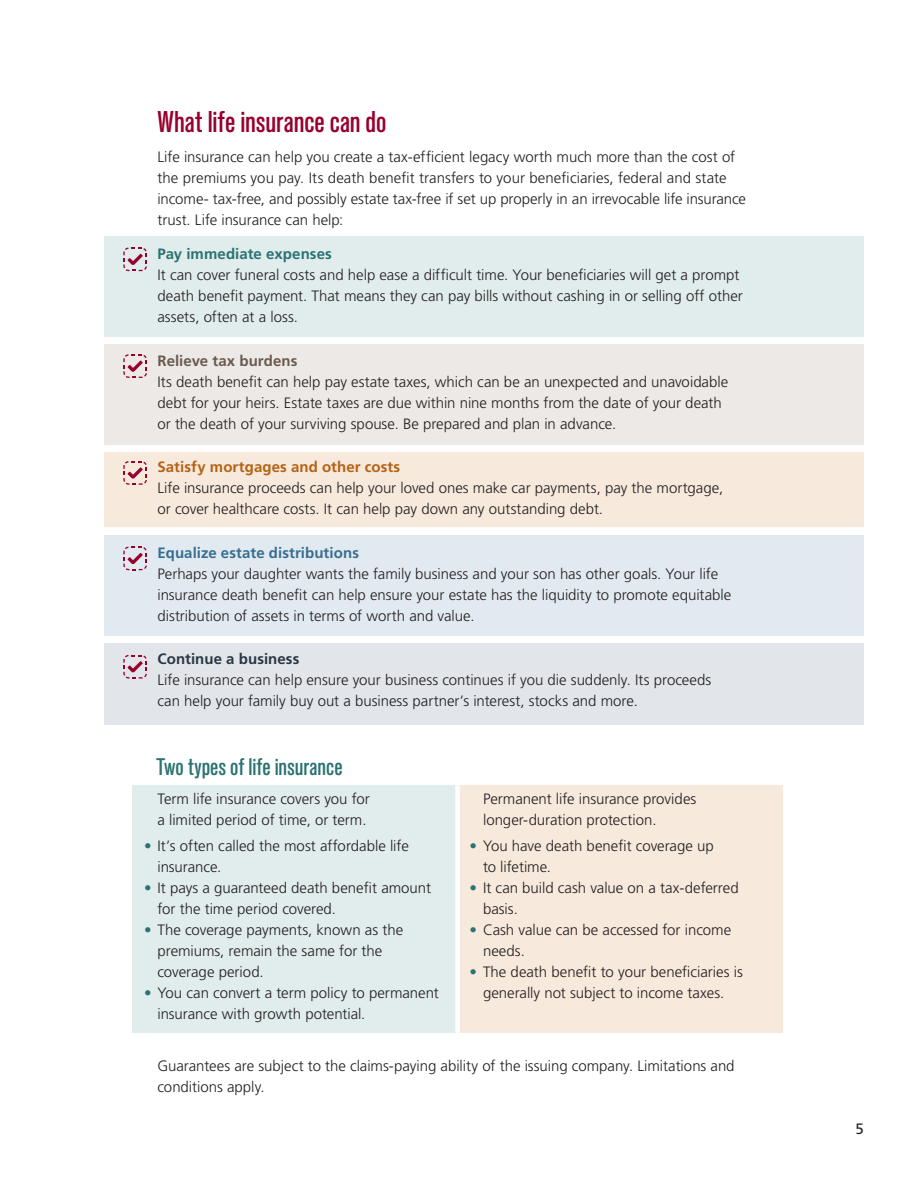
<style>
.page{position:relative;width:918px;height:1188px;background:#fff}
.page>*{position:absolute;margin:0;border:0;box-sizing:border-box;transform-origin:0 0}
.t1{font:500 condensed 30px "Standard CT";letter-spacing:-.005em;color:#98012d}
.t2{font:500 condensed 24px "Standard CT";color:#2b7272}
.t3{font:300 15px/21px "Frutiger LT Std";color:#231f20}
.t4{font:700 15px "Frutiger LT Std";letter-spacing:.005em;color:#b46214}
.t5{font:700 15px "Frutiger LT Std";letter-spacing:.005em;color:#386e8f}
.t6{font:700 15px "Frutiger LT Std";letter-spacing:.005em;color:#2b7272}
.t7{font:700 15px "Frutiger LT Std";letter-spacing:.005em;color:#6a5a4e}
.t8{font:700 15px "Frutiger LT Std";letter-spacing:.005em;color:#293744}
.t9{font:15px "Frutiger LT Std";color:#231f20}
.s1{color:#2b7272}
</style>
<div class="page">
<div style="left:104px;top:643px;width:760px;height:82px;background:#e2e5ea"></div>
<svg style="left:123px;top:655px;width:24px;height:24px"></svg>
<div style="left:104px;top:535px;width:760px;height:101px;background:#e2eaf1"></div>
<svg style="left:123px;top:547px;width:24px;height:23px"></svg>
<div style="left:104px;top:452px;width:760px;height:75px;background:#f7e9dc"></div>
<svg style="left:123px;top:461px;width:24px;height:24px"></svg>
<div style="left:104px;top:344px;width:760px;height:101px;background:#ece9e7"></div>
<svg style="left:123px;top:354px;width:24px;height:24px"></svg>
<div style="left:104px;top:236px;width:760px;height:101px;background:#e1ecec"></div>
<svg style="left:123px;top:247px;width:24px;height:24px"></svg>
<div style="left:132px;top:785px;width:326px;height:248px;background:#e1ecec"></div>
<div style="left:458px;top:785px;width:325px;height:248px;background:#f7e9dc"></div>
<div style="left:455px;top:785px;width:5px;height:248px;background:#fff"></div>
<h1 class="t1" style="left:158px;top:104px;width:230px">What life insurance can do</h1>
<p class="t3" style="left:158px;top:147px;width:590px">Life insurance can help you create a tax-efficient legacy worth much more than the cost of the premiums you pay. Its death benefit transfers to your beneficiaries, federal and state income- tax-free, and possibly estate tax-free if set up properly in an irrevocable life insurance trust. Life insurance can help:</p>
<p class="t6" style="left:158px;top:245px;width:176px">Pay immediate expenses</p>
<p class="t3" style="left:158px;top:265px;width:587px">It can cover funeral costs and help ease a difficult time. Your beneficiaries will get a prompt death benefit payment. That means they can pay bills without cashing in or selling off other assets, often at a loss.</p>
<p class="t7" style="left:158px;top:352px;width:142px">Relieve tax burdens</p>
<p class="t3" style="left:158px;top:372px;width:572px">Its death benefit can help pay estate taxes, which can be an unexpected and unavoidable debt for your heirs. Estate taxes are due within nine months from the date of your death or the death of your surviving spouse. Be prepared and plan in advance.</p>
<p class="t4" style="left:158px;top:458px;width:244px">Satisfy mortgages and other costs</p>
<p class="t3" style="left:158px;top:478px;width:567px">Life insurance proceeds can help your loved ones make car payments, pay the mortgage, or cover healthcare costs. It can help pay down any outstanding debt.</p>
<p class="t5" style="left:158px;top:544px;width:203px">Equalize estate distributions</p>
<p class="t3" style="left:158px;top:564px;width:575px">Perhaps your daughter wants the family business and your son has other goals. Your life insurance death benefit can help ensure your estate has the liquidity to promote equitable distribution of assets in terms of worth and value.</p>
<p class="t8" style="left:158px;top:650px;width:143px">Continue a business</p>
<p class="t3" style="left:158px;top:670px;width:555px">Life insurance can help ensure your business continues if you die suddenly. Its proceeds can help your family buy out a business partner’s interest, stocks and more.</p>
<h2 class="t2" style="left:156px;top:753px;width:188px">Two types of life insurance</h2>
<p class="t3" style="left:158px;top:789px;width:214px">Term life insurance covers you for a limited period of time, or term.</p>
<p class="t3" style="left:158px;top:835px;width:253px;text-indent:-14px"><span class="s1">•</span> It’s often called the most affordable life insurance.</p>
<p class="t3" style="left:158px;top:877px;width:275px;text-indent:-14px"><span class="s1">•</span> It pays a guaranteed death benefit amount for the time period covered.</p>
<p class="t3" style="left:158px;top:919px;width:247px;text-indent:-14px"><span class="s1">•</span> The coverage payments, known as the premiums, remain the same for the coverage period.</p>
<p class="t3" style="left:158px;top:982px;width:283px;text-indent:-14px"><span class="s1">•</span> You can convert a term policy to permanent insurance with growth potential.</p>
<p class="t3" style="left:483px;top:789px;width:215px">Permanent life insurance provides longer-duration protection.</p>
<p class="t3" style="left:483px;top:835px;width:232px;text-indent:-14px"><span class="s1">•</span> You have death benefit coverage up to lifetime.</p>
<p class="t3" style="left:483px;top:877px;width:257px;text-indent:-14px"><span class="s1">•</span> It can build cash value on a tax-deferred basis.</p>
<p class="t3" style="left:483px;top:919px;width:250px;text-indent:-14px"><span class="s1">•</span> Cash value can be accessed for income needs.</p>
<p class="t3" style="left:470px;top:961px;width:275px;text-align:center"><span class="s1">•</span> The death benefit to your beneficiaries is generally not subject to income taxes.</p>
<p class="t3" style="left:158px;top:1056px;width:579px">Guarantees are subject to the claims-paying ability of the issuing company. Limitations and conditions apply.</p>
<p class="t9" style="left:856px;top:1120px;width:10px">5</p>
</div>
